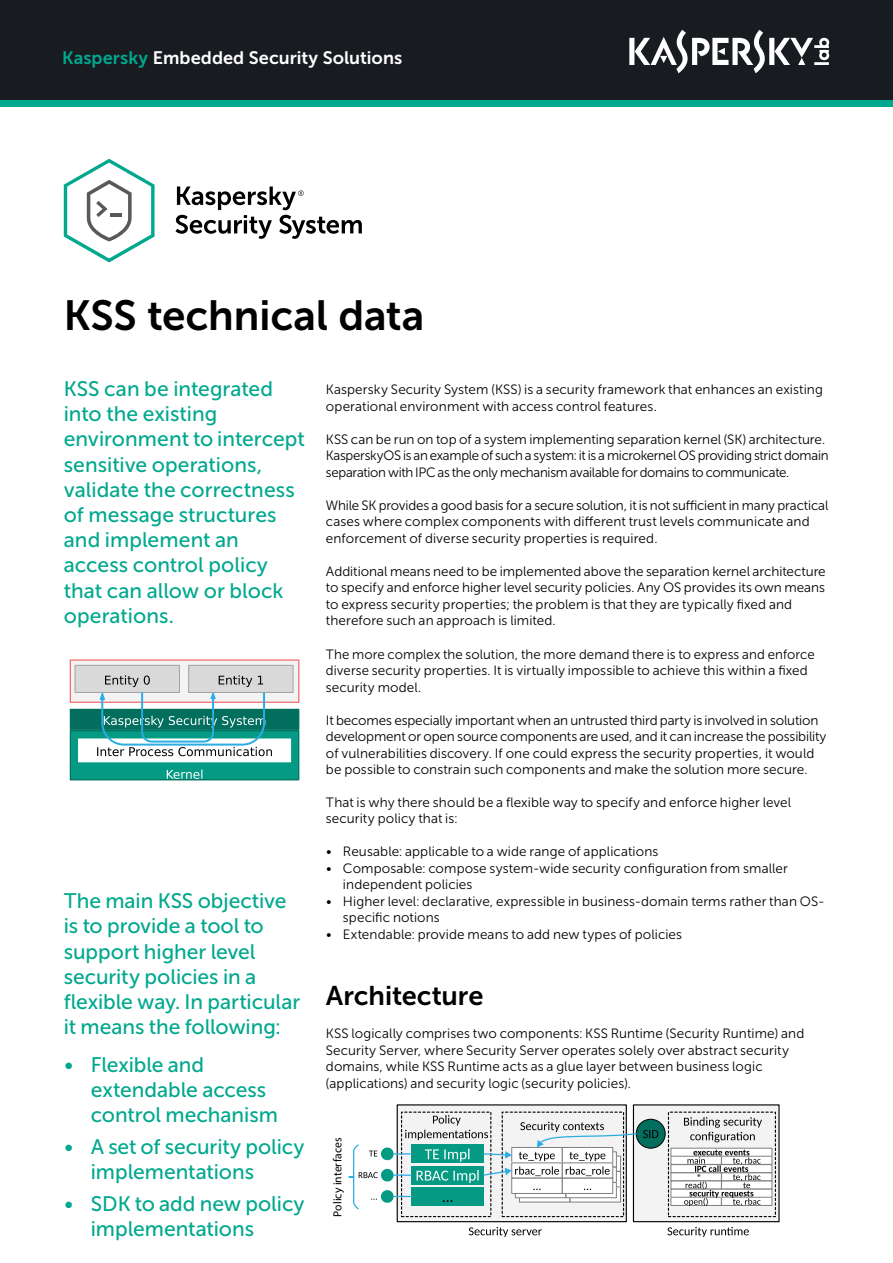
<style>
.page{position:relative;width:893px;height:1263px;background:#fff}
.page>*{position:absolute;margin:0;border:0;box-sizing:border-box;transform-origin:0 0}
.t1{font:42px "Museo Sans Cyrl 700";letter-spacing:-.005em;color:#000}
.t2{font:27px "Museo Sans Cyrl 700";letter-spacing:-.005em;color:#000}
.t3{font:21px/25.2px "Museo Sans Cyrl 500";color:#00a88e}
.t4{font:18px "Museo Sans Cyrl 700";color:#fff}
.t5{font:13.5px/16.5px "Museo Sans Cyrl 300";letter-spacing:.005em;color:#000}
.t6{font:13.5px/16.5px "Museo Sans Cyrl 300";letter-spacing:-.02em;color:#000}
.t7{font:11.7px "Myriad Pro";color:#000}
.t8{font:8.7px "Myriad Pro";color:#000}
.s1{color:#00a88e}
</style>
<div class="page">
<div style="left:0;top:0;width:893px;height:100px;background:#181b20"></div>
<div style="left:0;top:100px;width:893px;height:6px;background:#00a88e"></div>
<svg style="left:629px;top:30px;width:200px;height:43px"></svg>
<svg style="left:64px;top:159px;width:91px;height:103px"></svg>
<svg style="left:175px;top:186px;width:187px;height:53px"></svg>
<svg style="left:72px;top:661px;width:225px;height:40px;fill:#f3f3f3"></svg>
<div style="left:70px;top:659px;width:229px;height:44px;border:1px solid #f26c6e"></div>
<div style="left:70px;top:731px;width:229px;height:49px;background:#059a83"></div>
<div style="left:70px;top:730px;width:229px;height:50px;border:1px solid #016e5e"></div>
<svg style="left:167px;top:769px;width:35px;height:10px"></svg>
<div style="left:77px;top:738px;width:215px;height:25px;background:#fff"></div>
<div style="left:77px;top:737px;width:215px;height:26px;border:1px solid #059a83"></div>
<div style="left:70px;top:709px;width:229px;height:20px;background:#016e5e"></div>
<div style="left:70px;top:709px;width:229px;height:21px;border:1px solid #016e5e"></div>
<div style="left:189px;top:665px;width:104px;height:27px;background:#d8d9d8"></div>
<div style="left:188px;top:665px;width:105px;height:28px;border:1px solid #a5a4a5"></div>
<div style="left:75px;top:665px;width:104px;height:27px;background:#d8d9d8"></div>
<div style="left:75px;top:665px;width:105px;height:28px;border:1px solid #a5a4a5"></div>
<svg style="left:97px;top:675px;width:175px;height:81px"></svg>
<div style="left:397px;top:1105px;width:229px;height:117px;background:#f3f3f3"></div>
<div style="left:397px;top:1104px;width:230px;height:118px;border:1px solid #000"></div>
<div style="left:633px;top:1105px;width:146px;height:117px;background:#f3f3f3"></div>
<div style="left:633px;top:1104px;width:147px;height:118px;border:1px solid #000"></div>
<svg style="left:469px;top:1227px;width:73px;height:10px"></svg>
<svg style="left:667px;top:1227px;width:82px;height:10px"></svg>
<svg style="left:348px;top:1111px;width:428px;height:107px"></svg>
<h3 class="t4" style="left:62px;top:48px;width:341px"><span class="s1">Kaspersky</span> Embedded Security Solutions</h3>
<h1 class="t1" style="left:64px;top:292px;width:362px">KSS technical data</h1>
<h3 class="t3" style="left:64px;top:376px;width:242px">KSS can be integrated into the existing environment to intercept sensitive operations, validate the correctness of message structures and implement an access control policy that can allow or block operations.</h3>
<h3 class="t3" style="left:64px;top:888px;width:238px">The main KSS objective is to provide a tool to support higher level security policies in a flexible way. In particular it means the following:</h3>
<h3 class="t3" style="left:91px;top:1052px;width:189px;text-indent:-27px">• Flexible and extendable access control mechanism</h3>
<h3 class="t3" style="left:91px;top:1134px;width:215px;text-indent:-27px">• A set of security policy implementations</h3>
<h3 class="t3" style="left:91px;top:1191px;width:215px;text-indent:-27px">• SDK to add new policy implementations</h3>
<p class="t5" style="left:326px;top:382px;width:498px">Kaspersky Security System (KSS) is a security framework that enhances an existing operational environment with access control features.</p>
<p class="t6" style="left:326px;top:431px;width:504px">KSS can be run on top of a system implementing separation kernel (SK) architecture.<br>KasperskyOS is an example of such a system: it is a microkernel OS providing strict domain separation with IPC as the only mechanism available for domains to communicate.</p>
<p class="t5" style="left:326px;top:497px;width:504px">While SK provides a good basis for a secure solution, it is not sufficient in many practical cases where complex components with different trust levels communicate and enforcement of diverse security properties is required.</p>
<p class="t5" style="left:326px;top:563px;width:501px">Additional means need to be implemented above the separation kernel architecture to specify and enforce higher level security policies. Any OS provides its own means to express security properties; the problem is that they are typically fixed and therefore such an approach is limited.</p>
<p class="t5" style="left:326px;top:646px;width:490px">The more complex the solution, the more demand there is to express and enforce diverse security properties. It is virtually impossible to achieve this within a fixed security model.</p>
<p class="t5" style="left:326px;top:712px;width:502px">It becomes especially important when an untrusted third party is involved in solution development or open source components are used, and it can increase the possibility of vulnerabilities discovery. If one could express the security properties, it would be possible to constrain such components and make the solution more secure.</p>
<p class="t5" style="left:326px;top:794px;width:467px">That is why there should be a flexible way to specify and enforce higher level security policy that is:</p>
<p class="t5" style="left:326px;top:844px;width:334px">• Reusable: applicable to a wide range of applications</p>
<p class="t5" style="left:343px;top:860px;width:446px;text-indent:-17px">• Composable: compose system-wide security configuration from smaller independent policies</p>
<p class="t5" style="left:343px;top:893px;width:483px;text-indent:-17px">• Higher level: declarative, expressible in business-domain terms rather than OS&shy;specific notions</p>
<p class="t5" style="left:326px;top:926px;width:358px">• Extendable: provide means to add new types of policies</p>
<h2 class="t2" style="left:326px;top:981px;width:159px">Architecture</h2>
<p class="t5" style="left:326px;top:1025px;width:480px">KSS logically comprises two components: KSS Runtime (Security Runtime) and Security Server, where Security Server operates solely over abstract security domains, while KSS Runtime acts as a glue layer between business logic (applications) and security logic (security policies).</p>
<p class="t7" style="left:330px;top:1216px;width:80px;rotate:-90deg">Policy interfaces</p>
<p class="t8" style="left:697px;top:1172px;width:5px">*</p>
</div>
